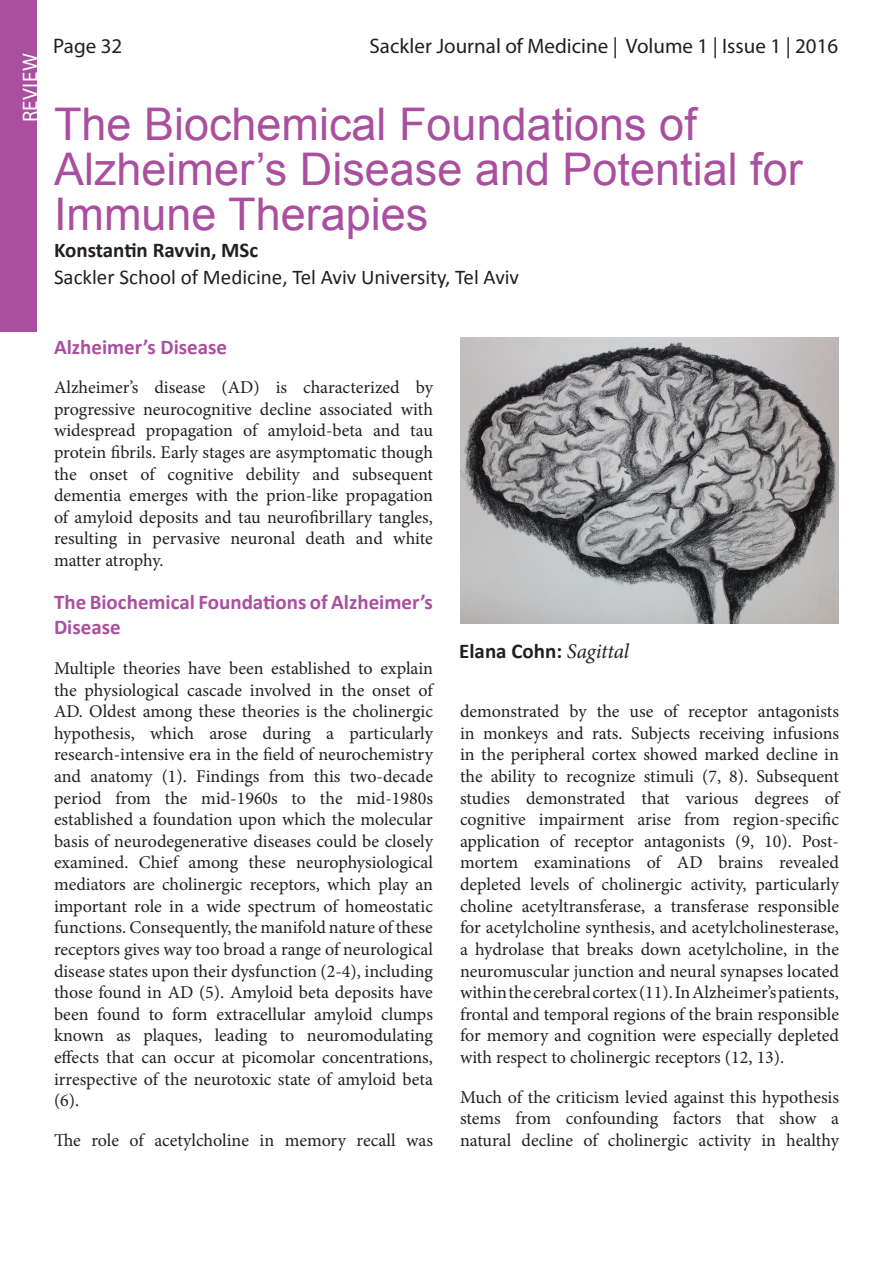
<style>
.page{position:relative;width:893px;height:1263px;background:#fff}
.page>*{position:absolute;margin:0;border:0;box-sizing:border-box;transform-origin:0 0}
.Article_Title__Origi{font:45px/45px "Arial";color:#aa4f9f}
.Section_Header{font:700 21px/25.2px "Calibri";color:#aa4f9f}
.t1{font:21px "Myriad Pro";color:#231f20}
.t2{font:21px "Calibri";color:#231f20}
.t3{font:700 21px "Calibri";color:#231f20}
.t4{font:21px "Myriad Pro";letter-spacing:.02em;color:#fff}
.Body{font:18px/21.6px "Minion Pro";color:#231f20;text-align:justify}
.s1{font-family:"Minion Pro";font-weight:400;font-style:italic}
</style>
<div class="page">
<div style="left:0;top:0;width:37px;height:332px;background:#aa4f9f"></div>
<img style="left:460px;top:338px;width:379px;height:285px">
<p class="t4" style="left:17px;top:122px;width:70px;rotate:-90deg">REVIEW</p>
<p class="t1" style="left:53px;top:33px;width:71px">Page 32</p>
<p class="t1" style="left:369px;top:33px;width:470px">Sackler Journal of Medicine | Volume 1 | Issue 1 | 2016</p>
<p class="Article_Title__Origi" style="left:54px;top:102px;width:750px">The Biochemical Foundations of<br>Alzheimer’s Disease and Potential for<br>Immune Therapies</p>
<p class="t3" style="left:54px;top:236px;width:206px">Konstantin Ravvin, MSc</p>
<p class="t2" style="left:54px;top:264px;width:467px">Sackler School of Medicine, Tel Aviv University, Tel Aviv</p>
<p class="Section_Header" style="left:54px;top:334px;width:175px">Alzheimer’s Disease</p>
<p class="Body" style="left:54px;top:377px;width:380px">Alzheimer’s disease (AD) is characterized by progressive neurocognitive decline associated with widespread propagation of amyloid-beta and tau protein fibrils. Early stages are asymptomatic though the onset of cognitive debility and subsequent dementia emerges with the prion-like propagation of amyloid deposits and tau neurofibrillary tangles, resulting in pervasive neuronal death and white matter atrophy.</p>
<p class="Section_Header" style="left:54px;top:590px;width:380px">The Biochemical Foundations of Alzheimer’s<br>Disease</p>
<p class="Body" style="left:54px;top:658px;width:380px">Multiple theories have been established to explain the physiological cascade involved in the onset of AD. Oldest among these theories is the cholinergic hypothesis, which arose during a particularly research-intensive era in the field of neurochemistry and anatomy (1). Findings from this two-decade period from the mid-1960s to the mid-1980s established a foundation upon which the molecular basis of neurodegenerative diseases could be closely examined. Chief among these neurophysiological mediators are cholinergic receptors, which play an important role in a wide spectrum of homeostatic functions. Consequently, the manifold nature of these receptors gives way too broad a range of neurological disease states upon their dysfunction (2-4), including those found in AD (5). Amyloid beta deposits have been found to form extracellular amyloid clumps known as plaques, leading to neuromodulating effects that can occur at picomolar concentrations, irrespective of the neurotoxic state of amyloid beta (6).</p>
<p class="Body" style="left:54px;top:1129px;width:380px">The role of acetylcholine in memory recall was</p>
<p class="t3" style="left:459px;top:638px;width:171px">Elana Cohn: <span class="s1">Sagittal</span></p>
<p class="Body" style="left:460px;top:701px;width:380px">demonstrated by the use of receptor antagonists in monkeys and rats. Subjects receiving infusions in the peripheral cortex showed marked decline in the ability to recognize stimuli (7, 8). Subsequent studies demonstrated that various degrees of cognitive impairment arise from region-specific application of receptor antagonists (9, 10). Post&shy;mortem examinations of AD brains revealed depleted levels of cholinergic activity, particularly choline acetyltransferase, a transferase responsible for acetylcholine synthesis, and acetylcholinesterase, a hydrolase that breaks down acetylcholine, in the neuromuscular junction and neural synapses located within the cerebral cortex (11). In Alzheimer’s patients, frontal and temporal regions of the brain responsible for memory and cognition were especially depleted with respect to cholinergic receptors (12, 13).</p>
<p class="Body" style="left:460px;top:1086px;width:380px">Much of the criticism levied against this hypothesis stems from confounding factors that show a natural decline of cholinergic activity in healthy</p>
</div>
